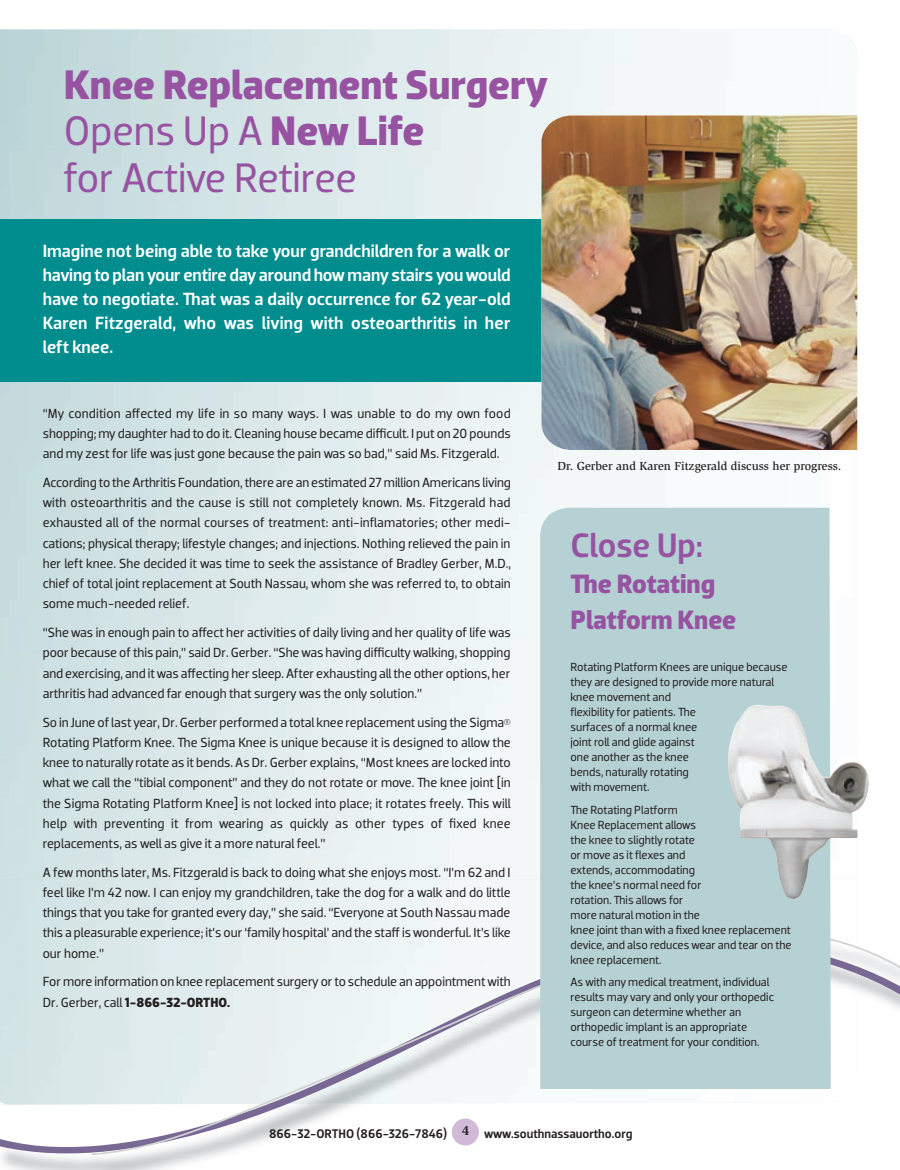
<style>
.page{position:relative;width:900px;height:1170px;background:#fff}
.page>*{position:absolute;margin:0;border:0;box-sizing:border-box;transform-origin:0 0}
.t1{font:700 42px/46.5px "Dobra";color:#9753a1}
.t2{font:500 34.5px "Dobra";color:#9753a1}
.t3{font:700 27px/36px "Dobra";color:#9753a1}
.t4{font:500 18px/24px "Dobra";letter-spacing:-.01em;color:#fff;text-align:justify}
.t5{font:13.5px/20.2px "Dobra";letter-spacing:-.005em;color:#231f20;text-align:justify}
.t6{font:700 13.5px "Slimbach";color:#231f20}
.t7{font:500 12.75px "Dobra";color:#231f20}
.t8{font:12px/15px "Dobra";color:#231f20}
.t9{font:500 12px "Slimbach";color:#231f20}
.s1{font-weight:400}
.s2{font-size:9px}
.s3{font-weight:700}
</style>
<div class="page">
<img style="left:0;top:29px;width:858px;height:851px">
<img style="left:542px;top:116px;width:315px;height:334px">
<svg style="left:0;top:935px;width:91px;height:220px;fill:#d6e5e6"></svg>
<svg style="left:91px;top:932px;width:809px;height:223px"></svg>
<div style="left:540px;top:508px;width:291px;height:581px;background:#b6d1d4"></div>
<img style="left:452px;top:1119px;width:27px;height:27px">
<img style="left:728px;top:705px;width:141px;height:194px">
<h1 class="t1" style="left:64px;top:65px;width:486px">Knee Replacement Surgery<br><span class="s1">Opens Up A</span> New Life<br><span class="s1">for Active Retiree</span></h1>
<h4 class="t4" style="left:43px;top:240px;width:469px">Imagine not being able to take your grandchildren for a walk or having to plan your entire day around how many stairs you would have to negotiate. Tat was a daily occurrence for 62 year-old Karen Fitzgerald, who was living with osteoarthritis in her left knee.</h4>
<p class="t5" style="left:43px;top:404px;width:470px">“My condition affected my life in so many ways. I was unable to do my own food</p>
<p class="t5" style="left:43px;top:425px;width:470px">shopping; my daughter had to do it. Cleaning house became difficult. I put on 20 pounds and my zest for life was just gone because the pain was so bad,” said Ms. Fitzgerald.</p>
<p class="t5" style="left:43px;top:474px;width:470px">According to the Arthritis Foundation, there are an estimated 27 million Americans living</p>
<p class="t5" style="left:43px;top:494px;width:469px">with osteoarthritis and the cause is still not completely known. Ms. Fitzgerald had</p>
<p class="t5" style="left:43px;top:514px;width:470px">exhausted all of the normal courses of treatment: anti-inflamatories; other medi&shy;cations; physical therapy; lifestyle changes; and injections. Nothing relieved the pain in her left knee. She decided it was time to seek the assistance of Bradley Gerber, M.D., chief of total joint replacement at South Nassau, whom she was referred to, to obtain some much-needed relief.</p>
<p class="t5" style="left:43px;top:624px;width:470px">“She was in enough pain to affect her activities of daily living and her quality of life was poor because of this pain,” said Dr. Gerber. “She was having difficulty walking, shopping and exercising, and it was affecting her sleep. After exhausting all the other options, her arthritis had advanced far enough that surgery was the only solution.”</p>
<p class="t5" style="left:43px;top:713px;width:470px">So in June of last year, Dr. Gerber performed a total knee replacement using the Sigma<span class="s2">® </span>Rotating Platform Knee. Te Sigma Knee is unique because it is designed to allow the knee to naturally rotate as it bends. As Dr. Gerber explains, “Most knees are locked into what we call the “tibial component” and they do not rotate or move. Te knee joint [in the Sigma Rotating Platform Knee] is not locked into place; it rotates freely. Tis will help with pre venting it from wearing as quickly as other types of fixed knee replacements, as well as give it a more natural feel.”</p>
<p class="t5" style="left:43px;top:863px;width:469px">A few months later, Ms. Fitzgerald is back to doing what she enjoys most. “I’m 62 and I feel like I’m 42 now. I can enjoy my grandchildren, take the dog for a walk and do little things that you take for granted every day,” she said. “Everyone at South Nassau made this a pleasurable experience; it’s our ‘family hospital’ and the staff is wonderful. It’s like our home.”</p>
<p class="t5" style="left:43px;top:973px;width:470px">For more information on knee replacement surgery or to schedule an appointment with<br>Dr. Gerber, call <span class="s3">1-866-32-ORTHO.</span></p>
<p class="t9" style="left:558px;top:461px;width:285px">Dr. Gerber and Karen Fitzgerald discuss her progress.</p>
<p class="t2" style="left:570px;top:533px;width:134px">Close Up:</p>
<p class="t3" style="left:570px;top:569px;width:167px">Te Rotating<br>Platform Knee</p>
<p class="t8" style="left:570px;top:661px;width:219px">Rotating Platform Knees are unique because they are designed to provide more natural knee movement and<br>flexibility for patients. Te<br>surfaces of a normal knee<br>joint roll and glide against<br>one another as the knee<br>bends, naturally rotating<br>with movement.</p>
<p class="t8" style="left:570px;top:803px;width:223px">Te Rotating Platform<br>Knee Replacement allows<br>the knee to slightly rotate<br>or move as it flexes and<br>extends, accommodating<br>the knee’s normal need for<br>rotation. Tis allows for<br>more natural motion in the<br>knee joint than with a fixed knee replacement device, and also reduces wear and tear on the knee replacement.</p>
<p class="t8" style="left:570px;top:976px;width:205px">As with any medical treatment, individual results may vary and only your orthopedic surgeon can determine whether an orthopedic implant is an appropriate course of treatment for your condition.</p>
<p class="t6" style="left:462px;top:1126px;width:9px">4</p>
<p class="t7" style="left:269px;top:1129px;width:180px">866-32-ORTHO (866-326-7846)</p>
<p class="t7" style="left:484px;top:1129px;width:150px">www.southnassauortho.org</p>
</div>
